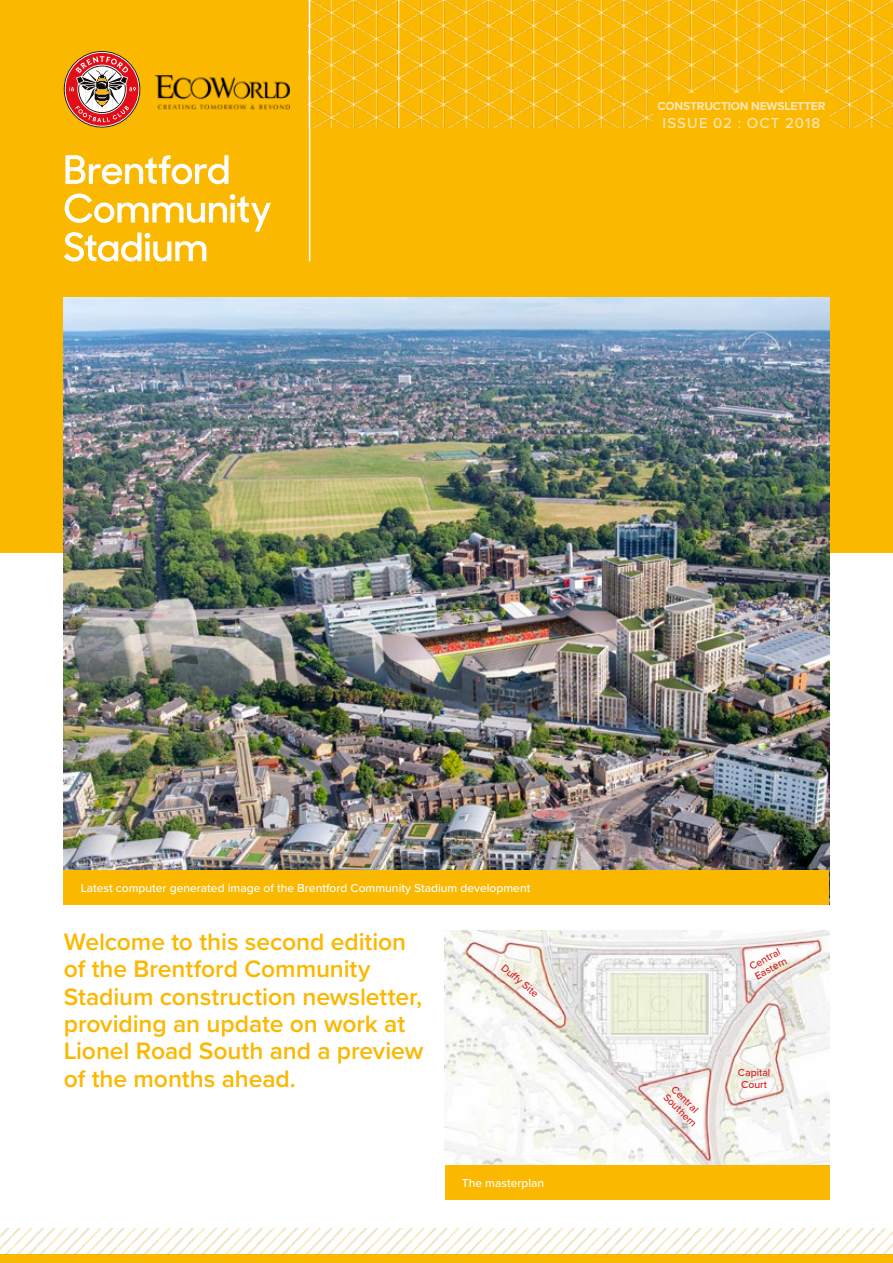
<style>
.page{position:relative;width:893px;height:1263px;background:#fff}
.page>*{position:absolute;margin:0;border:0;box-sizing:border-box;transform-origin:0 0}
.t1{font:600 24.6px/27.5px "Proxima Nova";letter-spacing:-.005em;color:#fbb800}
.t2{font:500 15px "Proxima Nova";letter-spacing:.07em;color:#ffe6b6}
.t3{font:500 12px "Proxima Nova";color:#fff}
.t4{font:700 12px "Proxima Nova";letter-spacing:-.015em;color:#ffe6b6}
.t5{font:500 10.5px/11.2px "Proxima Nova";color:#d51b1e}
</style>
<div class="page">
<div style="left:0;top:0;width:893px;height:553px;background:#fbb800"></div>
<svg style="left:65px;top:155px;width:163px;height:29px"></svg>
<svg style="left:64px;top:193px;width:207px;height:68px"></svg>
<div style="left:0;top:1254px;width:893px;height:9px;background:#fbb800"></div>
<img style="left:0;top:1229px;width:893px;height:25px">
<hr style="left:309px;top:0;width:1px;height:261px;background:#fff">
<img style="left:310px;top:0;width:583px;height:128px">
<svg style="left:64px;top:51px;width:76px;height:77px"></svg>
<div style="left:654px;top:94px;width:175px;height:34px;background:#fbb800"></div>
<img style="left:155px;top:75px;width:134px;height:34px">
<img style="left:64px;top:298px;width:765px;height:572px">
<div style="left:64px;top:870px;width:765px;height:34px;background:#fbb800"></div>
<img style="left:445px;top:930px;width:384px;height:235px">
<div style="left:445px;top:1165px;width:384px;height:34px;background:#fbb800"></div>
<p class="t4" style="left:658px;top:97px;width:169px">CONSTRUCTION NEWSLETTER</p>
<p class="t2" style="left:663px;top:111px;width:159px">ISSUE 02 : OCT 2018</p>
<p class="t3" style="left:81px;top:879px;width:451px">Latest computer generated image of the Brentford Community Stadium development</p>
<p class="t1" style="left:64px;top:927px;width:361px">Welcome to this second edition of the Brentford Community<br>Stadium construction newsletter, providing an update on work at<br>Lionel Road South and a preview of the months ahead.</p>
<p class="t5" style="left:506px;top:961px;width:47px;rotate:40deg">Duff y Site</p>
<p class="t3" style="left:462px;top:1174px;width:84px">The masterplan</p>
<p class="t5" style="left:677px;top:1083px;width:35px;rotate:45deg">Central</p>
<p class="t5" style="left:669px;top:1091px;width:44px;rotate:45deg">Southern</p>
<p class="t5" style="left:747px;top:962px;width:37px;rotate:-29deg">Central<br>Eastern</p>
<p class="t5" style="left:738px;top:1067px;width:34px">Capital</p>
<p class="t5" style="left:741px;top:1078px;width:27px">Court</p>
</div>
